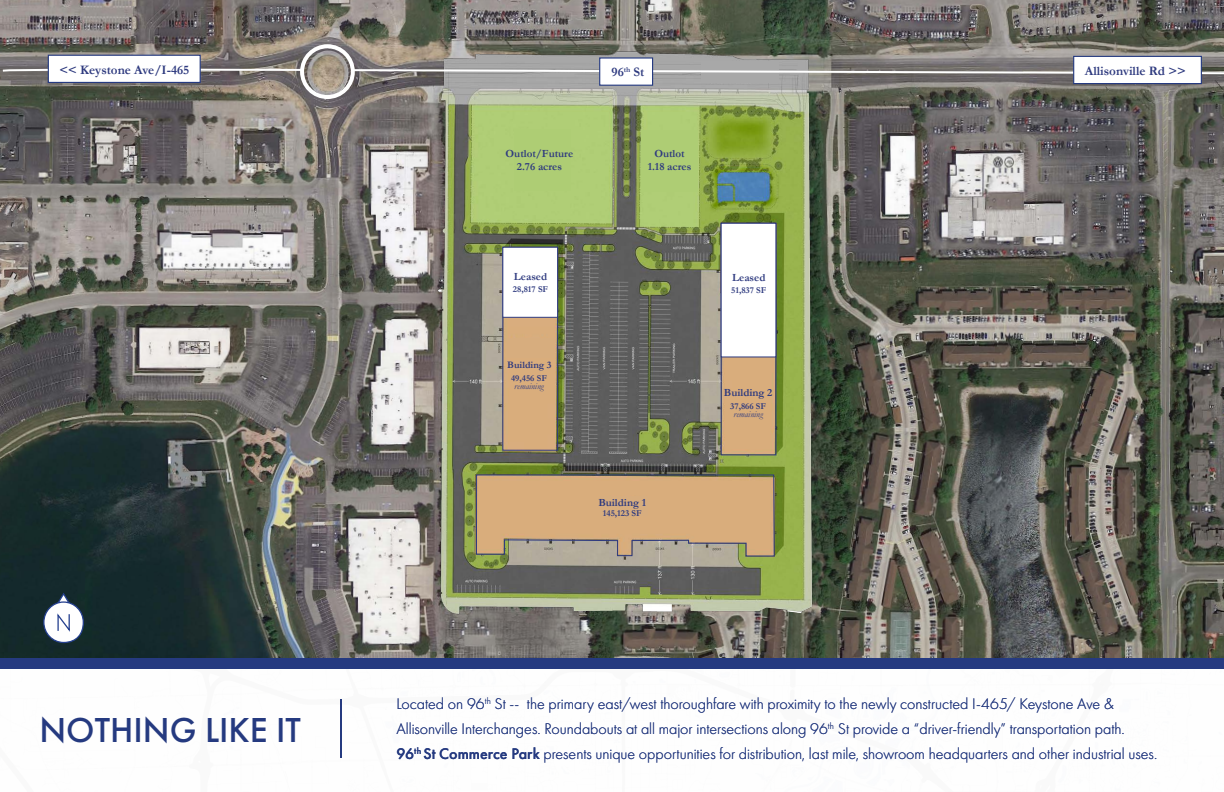
<style>
.page{position:relative;width:1224px;height:792px;background:#fff}
.page>*{position:absolute;margin:0;border:0;box-sizing:border-box;transform-origin:0 0}
.t1{font:500 36px "Futura PT";color:#253a80}
.cwDOC_TITLE_1{font:300 16px/25px "Futura PT";color:#253a80}
.t2{font:700 13px "Garamond";color:#2e3a7f}
.t3{font:700 11px/13.2px "Garamond";color:#2e3a7f;text-align:center}
.t4{font:700 10px "Garamond";color:#2e3a7f}
.t5{font:italic 9px/8px "Garamond";color:#2e3a7f;text-align:center}
.t6{font:700 9px "Garamond";color:#2e3a7f}
.s1{font-weight:700;font-style:normal}
.s2{font-weight:500}
</style>
<div class="page">
<img style="left:0;top:0;width:1224px;height:658px">
<img style="left:409px;top:50px;width:426px;height:608px">
<div style="left:701px;top:61px;width:78px;height:22px;background:#a8a8a8"></div>
<svg style="left:355px;top:68px;width:869px;height:7px"></svg>
<div style="left:599px;top:57px;width:54px;height:29px;background:#fff;border:1px solid #253a80"></div>
<div style="left:507px;top:338px;width:47px;height:19px;background:#d7ad7e"></div>
<div style="left:514px;top:129px;width:57px;height:62px;background:#aecd74"></div>
<div style="left:641px;top:130px;width:56px;height:61px;background:#aecd74"></div>
<div style="left:1073px;top:56px;width:129px;height:28px;background:#fff;border:1px solid #253a80"></div>
<div style="left:0;top:658px;width:1224px;height:11px;background:#253a80"></div>
<svg style="left:43px;top:591px;width:42px;height:53px"></svg>
<hr style="left:340px;top:699px;width:2px;height:59px;background:#253a80">
<div style="left:300px;top:44px;width:55px;height:55px;border:4px solid #fff;border-radius:50%"></div>
<svg style="left:1px;top:68px;width:304px;height:5px"></svg>
<div style="left:48px;top:55px;width:153px;height:28px;background:#fff;border:1px solid #253a80"></div>
<div style="left:502px;top:247px;width:56px;height:204px;border:1px solid #2e3a7f"></div>
<div style="left:502px;top:247px;width:56px;height:71px;background:#fff;border:1px solid #2e3a7f"></div>
<div style="left:721px;top:223px;width:55px;height:232px;border:1px solid #2e3a7f"></div>
<div style="left:721px;top:223px;width:55px;height:134px;background:#fff"></div>
<svg style="left:475px;top:474px;width:300px;height:83px;background:#caa77d"></svg>
<p class="t2" style="left:59px;top:61px;width:131px">&lt;&lt; Keystone Ave/I-465</p>
<p class="t1" style="left:39px;top:708px;width:263px">NOTHING LIKE IT</p>
<p class="t2" style="left:612px;top:63px;width:34px">96<sup>th</sup> St</p>
<p class="t3" style="left:506px;top:147px;width:69px">Outlot/Future<br>2.76 acres</p>
<p class="t3" style="left:648px;top:147px;width:45px">Outlot<br>1.18 acres</p>
<p class="t3" style="left:514px;top:270px;width:35px">Leased</p>
<p class="t6" style="left:513px;top:283px;width:37px">28,817 SF</p>
<p class="t4" style="left:507px;top:358px;width:46px">Building 3</p>
<p class="t5" style="left:511px;top:374px;width:37px"><span class="s1">49,456 SF </span>remaining</p>
<p class="t3" style="left:598px;top:496px;width:49px">Building 1</p>
<p class="t6" style="left:603px;top:507px;width:40px">145,123 SF</p>
<p class="t3" style="left:732px;top:271px;width:35px">Leased</p>
<p class="t6" style="left:731px;top:284px;width:37px">51,837 SF</p>
<p class="t3" style="left:724px;top:386px;width:50px">Building 2</p>
<p class="t5" style="left:730px;top:402px;width:37px"><span class="s1">37,866 SF </span>remaining</p>
<p class="t2" style="left:1085px;top:62px;width:102px">Allisonville Rd &gt;&gt;</p>
<p class="cwDOC_TITLE_1" style="left:396px;top:691px;width:762px">Located on 96<sup>th</sup> St -- the primary east/west thoroughfare with proximity to the newly constructed I-465/ Keystone Ave &amp;<br>Allisonville Interchanges. Roundabouts at all major intersections along 96<sup>th</sup> St provide a “driver-friendly” transportation path.<br><span class="s2">96</span><sup>th</sup> <span class="s2">St Commerce Park</span> presents unique opportunities for distribution, last mile, showroom headquarters and other industrial uses.</p>
</div>
